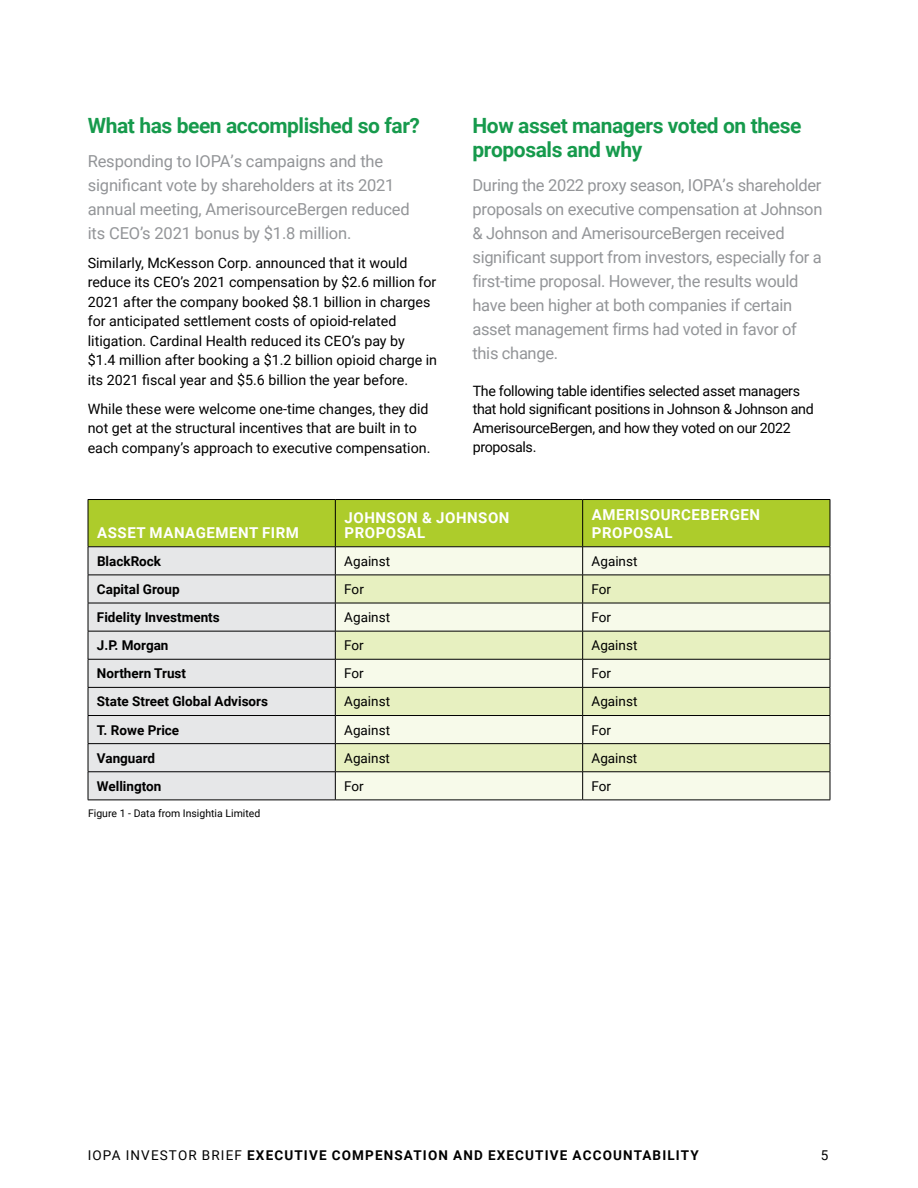
<style>
.page{position:relative;width:918px;height:1188px;background:#fff}
.page>*{position:absolute;margin:0;border:0;box-sizing:border-box;transform-origin:0 0}
.t1{font:700 21px/24px "Roboto";letter-spacing:-.02em;color:#169a4c}
.t2{font:16.5px/24px "Roboto";letter-spacing:-.02em;color:#939598}
.t3{font:16.5px "Roboto";letter-spacing:-.01em;color:#939598}
.t4{font:700 15px/15px "Roboto";letter-spacing:.035em;color:#fff}
.t5{font:14.25px/19.5px "Roboto";color:#000}
.t6{font:14.25px/18.6px "Roboto";letter-spacing:-.025em;color:#000}
.t7{font:14.25px "Roboto";color:#000}
.t8{font:700 13.5px "Roboto";color:#000}
.t9{font:13.5px "Roboto";color:#000}
.t10{font:700 13.5px "Roboto";letter-spacing:.085em;color:#000}
.t11{font:10.5px "Roboto";color:#000}
.s1{font-style:inherit}
.s2{font-weight:400}
</style>
<div class="page">
<hr style="left:88px;top:499px;width:247px;height:1px;background:#000">
<hr style="left:335px;top:499px;width:248px;height:1px;background:#000">
<hr style="left:583px;top:499px;width:247px;height:1px;background:#000">
<svg style="left:88px;top:500px;width:743px;height:300px;background:#dae2b9"></svg>
<hr style="left:88px;top:800px;width:247px;height:1px;background:#000">
<hr style="left:335px;top:800px;width:248px;height:1px;background:#000">
<hr style="left:583px;top:800px;width:247px;height:1px;background:#000">
<h1 class="t1" style="left:88px;top:113px;width:334px">What has been accomplished so far?</h1>
<p class="t2" style="left:88px;top:148px;width:297px">Responding to IOPA’s campaigns and the</p>
<p class="t3" style="left:88px;top:173px;width:308px">significant vote by shareholders at its 2021</p>
<p class="t2" style="left:88px;top:196px;width:324px">annual meeting, AmerisourceBergen reduced its CEO’s 2021 bonus by $1.8 million.</p>
<p class="t5" style="left:88px;top:252px;width:351px">Similarly, McKesson Corp. announced that it would reduce its CEO’s 2021 compensation by $2.6 million for 2021 after the company booked $8.1 billion in charges for anticipated settlement costs of opioid-related litigation. Cardinal Health reduced its CEO’s pay by<br>$1.4 million after booking a $1.2 billion opioid charge in</p>
<p class="t7" style="left:88px;top:370px;width:322px">its 2021 fiscal year and $5.6 billion the year before.</p>
<p class="t5" style="left:88px;top:399px;width:344px">While these were welcome one-time changes, they did not get at the structural incentives that are built in to each company’s approach to executive compensation.</p>
<h1 class="t1" style="left:472px;top:113px;width:330px">How asset managers voted on these proposals and why</h1>
<p class="t2" style="left:472px;top:172px;width:351px">During the 2022 proxy season, IOPA’s shareholder proposals on executive compensation at Johnson &amp; Johnson and AmerisourceBergen <span class="s1">received significant support from investors, especially for a first-time proposal. However, the</span> results would have been higher at both companies <span class="s1">if certain asset management firms had voted in</span> favor of this change.</p>
<p class="t6" style="left:473px;top:381px;width:343px">The following table identifies selected asset managers that hold significant positions in Johnson &amp; Johnson and AmerisourceBergen, and how they voted on our 2022 proposals.</p>
<p class="t4" style="left:97px;top:524px;width:203px">ASSET MANAGEMENT FIRM</p>
<p class="t4" style="left:345px;top:509px;width:166px">JOHNSON &amp; JOHNSON<br>PROPOSAL</p>
<p class="t4" style="left:592px;top:505px;width:170px;line-height:18px">AMERISOURCEBERGEN<br>PROPOSAL</p>
<p class="t8" style="left:97px;top:552px;width:66px">BlackRock</p>
<p class="t9" style="left:344px;top:552px;width:47px">Against</p>
<p class="t9" style="left:592px;top:552px;width:47px">Against</p>
<p class="t8" style="left:97px;top:580px;width:84px">Capital Group</p>
<p class="t9" style="left:344px;top:580px;width:21px">For</p>
<p class="t9" style="left:592px;top:580px;width:21px">For</p>
<p class="t8" style="left:97px;top:608px;width:124px">Fidelity Investments</p>
<p class="t9" style="left:344px;top:608px;width:47px">Against</p>
<p class="t9" style="left:592px;top:608px;width:21px">For</p>
<p class="t8" style="left:97px;top:636px;width:73px">J.P. Morgan</p>
<p class="t9" style="left:344px;top:636px;width:21px">For</p>
<p class="t9" style="left:592px;top:636px;width:47px">Against</p>
<p class="t8" style="left:97px;top:664px;width:91px">Northern Trust</p>
<p class="t9" style="left:344px;top:664px;width:21px">For</p>
<p class="t9" style="left:592px;top:664px;width:21px">For</p>
<p class="t8" style="left:97px;top:692px;width:173px">State Street Global Advisors</p>
<p class="t9" style="left:344px;top:692px;width:47px">Against</p>
<p class="t9" style="left:592px;top:692px;width:47px">Against</p>
<p class="t8" style="left:97px;top:720px;width:84px">T. Rowe Price</p>
<p class="t9" style="left:344px;top:720px;width:47px">Against</p>
<p class="t9" style="left:592px;top:720px;width:21px">For</p>
<p class="t8" style="left:97px;top:748px;width:60px">Vanguard</p>
<p class="t9" style="left:344px;top:748px;width:47px">Against</p>
<p class="t9" style="left:592px;top:748px;width:47px">Against</p>
<p class="t8" style="left:97px;top:777px;width:66px">Wellington</p>
<p class="t9" style="left:344px;top:777px;width:21px">For</p>
<p class="t9" style="left:592px;top:777px;width:21px">For</p>
<p class="t11" style="left:88px;top:806px;width:174px">Figure 1 - Data from Insightia Limited</p>
<p class="t10" style="left:88px;top:1146px;width:613px"><span class="s2">IOPA INVESTOR BRIEF</span> EXECUTIVE COMPENSATION AND EXECUTIVE ACCOUNTABILITY</p>
<p class="t9" style="left:821px;top:1146px;width:9px">5</p>
</div>
